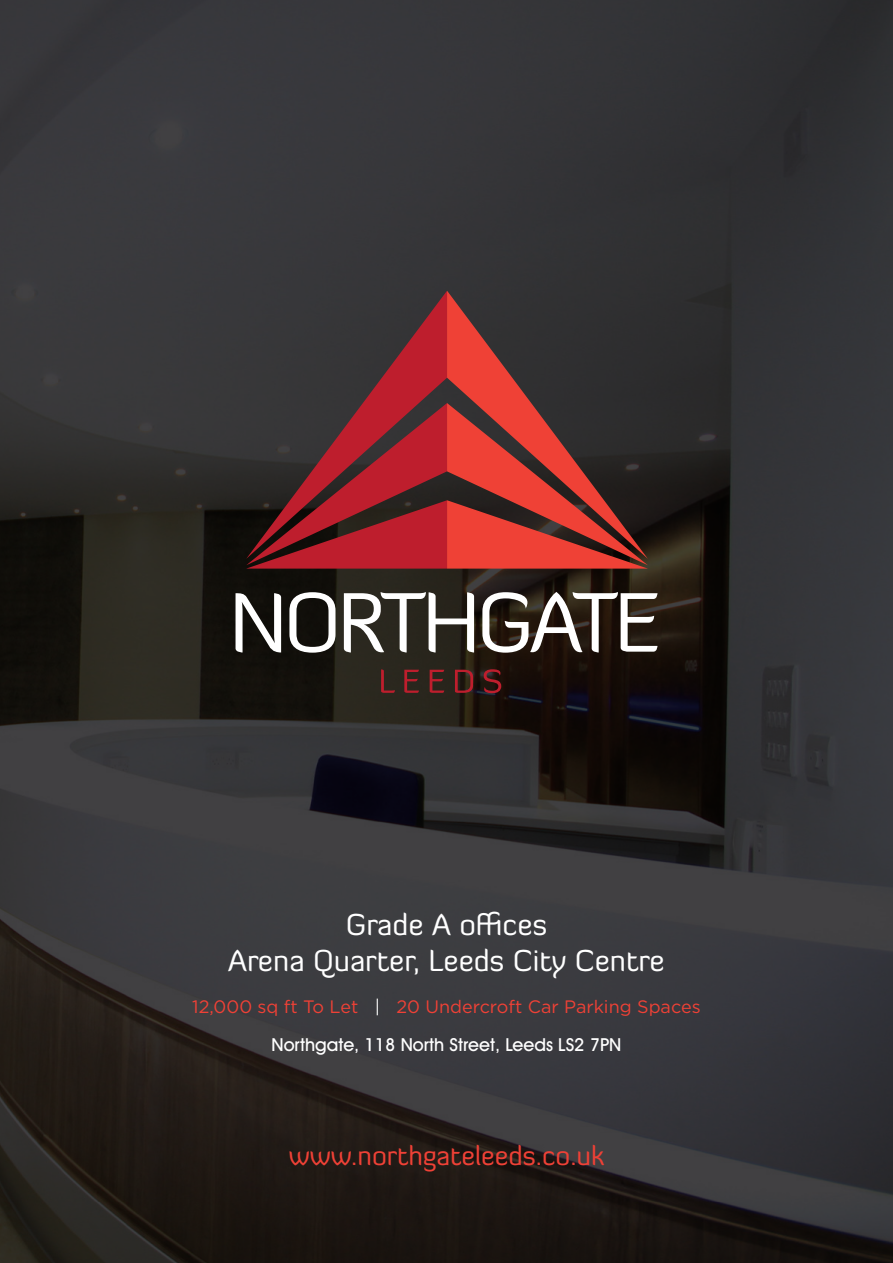
<style>
.page{position:relative;width:893px;height:1263px;background:#fff}
.page>*{position:absolute;margin:0;border:0;box-sizing:border-box;transform-origin:0 0}
.t1{font:30px/36px "Diavlo";color:#fff;text-align:center}
.t2{font:27px "Diavlo";color:#ef4136}
.t3{font:18px "Gotham";color:#ef4136}
.t4{font:500 18px "Avant Garde IT Cby BT";color:#fff}
.s1{color:#fff}
</style>
<div class="page">
<img style="left:0;top:0;width:893px;height:1263px">
<svg style="left:246px;top:291px;width:201px;height:112px;background:#503135"></svg>
<svg style="left:246px;top:403px;width:402px;height:166px;background:#80242b"></svg>
<svg style="left:447px;top:291px;width:201px;height:268px;background:#76332f"></svg>
<svg style="left:236px;top:593px;width:45px;height:59px"></svg>
<svg style="left:289px;top:592px;width:47px;height:61px"></svg>
<svg style="left:344px;top:592px;width:130px;height:60px"></svg>
<svg style="left:482px;top:592px;width:175px;height:61px"></svg>
<svg style="left:381px;top:669px;width:14px;height:24px"></svg>
<svg style="left:404px;top:670px;width:15px;height:23px"></svg>
<svg style="left:430px;top:670px;width:14px;height:23px"></svg>
<svg style="left:455px;top:670px;width:18px;height:23px"></svg>
<svg style="left:484px;top:669px;width:17px;height:24px"></svg>
<h1 class="t1" style="left:228px;top:906px;width:438px">Grade A offices<br>Arena Quarter, Leeds City Centre</h1>
<p class="t3" style="left:192px;top:995px;width:510px">12,000 sq ft To Let <span class="s1">|</span> 20 Undercroft Car Parking Spaces</p>
<p class="t4" style="left:271px;top:1034px;width:351px">Northgate, 118 North Street, Leeds LS2 7PN</p>
<h2 class="t2" style="left:289px;top:1139px;width:317px">www.northgateleeds.co.uk</h2>
</div>
